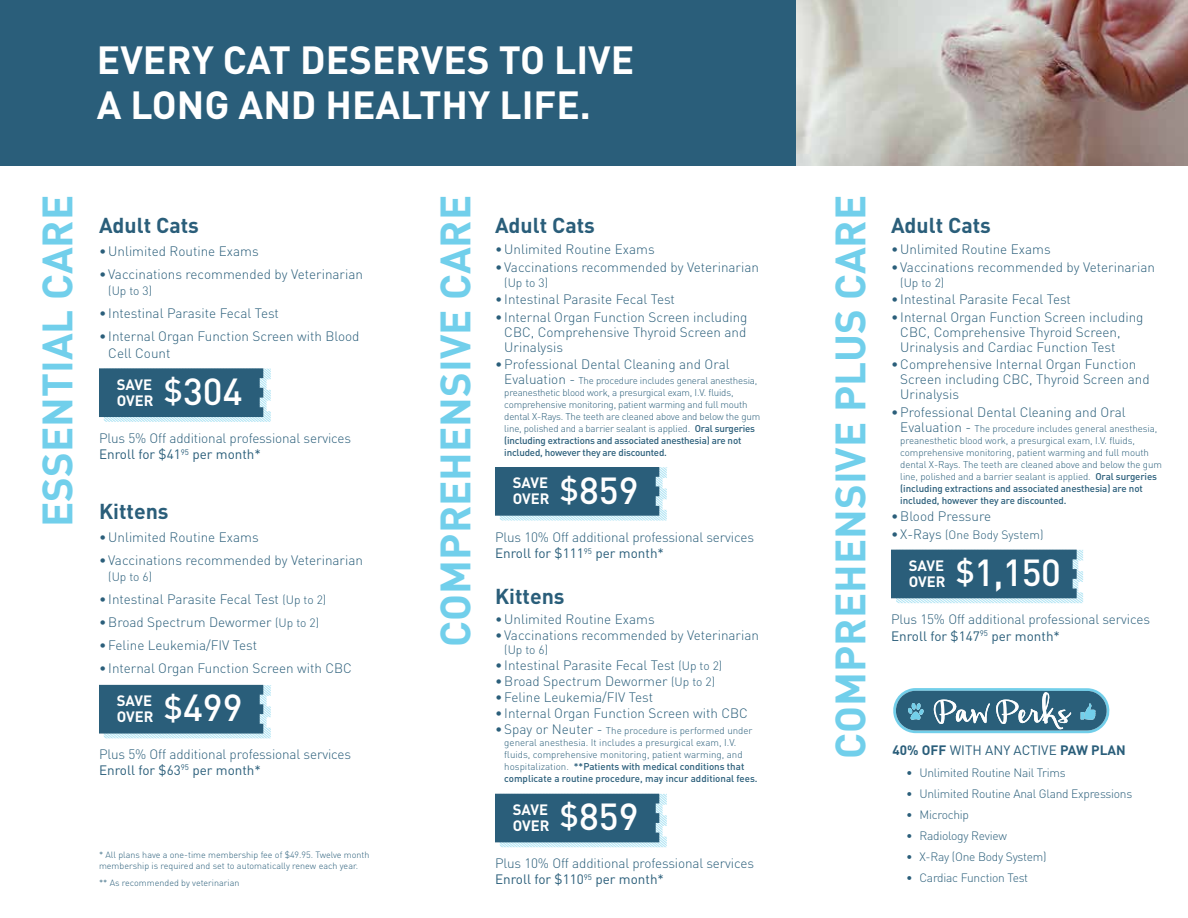
<style>
.page{position:relative;width:1188px;height:918px;background:#fff}
.page>*{position:absolute;margin:0;border:0;box-sizing:border-box;transform-origin:0 0}
.t1{font:700 41.85px "DIN";color:#71cfeb}
.t2{font:700 38.85px/44.5px "DIN";color:#fff}
.t3{font:500 37.2px "DIN";color:#fff}
.t4{font:700 21.3px "DIN";color:#2a5e7a}
.t5{font:700 14.85px/15.9px "DIN";color:#fff}
.t6{font:300 13.5px/15px "DIN";color:#2a5e7a}
.t7{font:700 13.5px "DIN";color:#2a5e7a}
.t8{font:300 12px "DIN";letter-spacing:-.02em;color:#2a5e7a}
.t9{font:300 12px "DIN";color:#2a5e7a}
.t10{font:300 9.75px/12px "DIN";letter-spacing:-.01em;color:#2a5e7a}
.t11{font:300 9px/10.5px "DIN";color:#2a5e7a}
.s1{font-size:13.5px}
.s2{font-weight:500}
.s3{font-weight:500;font-size:37.2px}
.s4{font-weight:400}
.s5{font-size:12px}
.s6{font-weight:700;font-size:14.85px}
.s7{font-size:31.35px}
</style>
<div class="page">
<svg style="left:495px;top:467px;width:172px;height:53px;background:#3f708a"></svg>
<svg style="left:495px;top:794px;width:172px;height:53px;background:#40718a"></svg>
<svg style="left:99px;top:685px;width:172px;height:53px;background:#40718a"></svg>
<svg style="left:99px;top:368px;width:172px;height:54px;background:#42738c"></svg>
<svg style="left:891px;top:550px;width:192px;height:53px;background:#3f7089"></svg>
<svg style="left:893px;top:688px;width:217px;height:45px;background:#598aa1"></svg>
<div style="left:0;top:0;width:796px;height:166px;background:#2a5e7a"></div>
<img style="left:796px;top:0;width:392px;height:166px">
<h2 class="t2" style="left:97px;top:36px;width:539px">EVERY CAT DESERVES TO LIVE<br>A LONG AND HEALTHY LIFE.</h2>
<h1 class="t1" style="left:30px;top:527px;width:333px;rotate:-90deg">ESSENTIAL CARE</h1>
<h1 class="t1" style="left:428px;top:647px;width:453px;rotate:-90deg">COMPREHENSIVE CARE</h1>
<h1 class="t1" style="left:823px;top:759px;width:566px;rotate:-90deg">COMPREHENSIVE PLUS CARE</h1>
<h3 class="t4" style="left:99px;top:212px;width:102px">Adult Cats</h3>
<p class="t6" style="left:99px;top:244px;width:161px">•Unlimited Routine Exams</p>
<p class="t6" style="left:99px;top:267px;width:266px">• Vaccinations recommended by Veterinarian</p>
<p class="t8" style="left:108px;top:284px;width:45px">(Up to 3)</p>
<p class="t6" style="left:99px;top:306px;width:182px">• Intestinal Parasite Fecal Test</p>
<p class="t6" style="left:108px;top:328px;width:253px;line-height:16.2px;text-indent:-9px">• Internal Organ Function Screen with Blood<br>Cell Count</p>
<h3 class="t4" style="left:495px;top:212px;width:102px">Adult Cats</h3>
<p class="t6" style="left:495px;top:242px;width:161px">•Unlimited Routine Exams</p>
<p class="t6" style="left:495px;top:259px;width:266px">• Vaccinations recommended by Veterinarian</p>
<p class="t8" style="left:504px;top:275px;width:45px">(Up to 3)</p>
<p class="t6" style="left:495px;top:292px;width:182px">• Intestinal Parasite Fecal Test</p>
<p class="t6" style="left:504px;top:309px;width:245px;text-align:justify;text-indent:-9px">• Internal Organ Function Screen including CBC, Comprehensive Thyroid Screen and Urinalysis</p>
<p class="t6" style="left:495px;top:357px;width:236px">•Professional Dental Cleaning and Oral</p>
<p class="t10" style="left:504px;top:375px;width:257px"><span class="s1">Evaluation -</span> The procedure includes general anesthesia, preanesthetic blood work, a presurgical exam, I.V. fluids, comprehensive monitoring, patient warming and full mouth dental X-Rays. The teeth are cleaned above and below the gum line, polished and a barrier sealant is applied. <span class="s2">Oral surgeries (including extractions and associated anesthesia) are not included, however they are discounted.</span></p>
<p class="t5" style="left:117px;top:376px;width:127px">SAVE<br>OVER <sup>$</sup><span class="s3">304</span></p>
<p class="t6" style="left:99px;top:430px;width:254px;line-height:16.2px">Plus 5% Off additional professional services<br><span class="s4">Enroll for $41</span><sup>95</sup> <span class="s4">per month*</span></p>
<p class="t5" style="left:513px;top:474px;width:127px">SAVE<br>OVER <sup>$</sup><span class="s3">859</span></p>
<h3 class="t4" style="left:99px;top:497px;width:71px">Kittens</h3>
<p class="t6" style="left:99px;top:529px;width:161px">•Unlimited Routine Exams</p>
<p class="t6" style="left:99px;top:552px;width:266px">• Vaccinations recommended by Veterinarian</p>
<p class="t8" style="left:108px;top:569px;width:45px">(Up to 6)</p>
<p class="t6" style="left:99px;top:591px;width:229px">• Intestinal Parasite Fecal Test <span class="s5">(Up to 2)</span></p>
<p class="t6" style="left:99px;top:614px;width:222px">•Broad Spectrum Dewormer <span class="s5">(Up to 2)</span></p>
<p class="t6" style="left:99px;top:637px;width:160px">• Feline Leukemia/FIV Test</p>
<p class="t6" style="left:99px;top:660px;width:254px">• Internal Organ Function Screen with CBC</p>
<p class="t6" style="left:495px;top:529px;width:261px;line-height:16.2px">Plus 10% Off additional professional services<br><span class="s4">Enroll for $111</span><sup>95</sup> <span class="s4">per month*</span></p>
<h3 class="t4" style="left:495px;top:582px;width:71px">Kittens</h3>
<p class="t6" style="left:495px;top:612px;width:161px">•Unlimited Routine Exams</p>
<p class="t6" style="left:495px;top:628px;width:266px">• Vaccinations recommended by Veterinarian</p>
<p class="t8" style="left:504px;top:642px;width:45px">(Up to 6)</p>
<p class="t6" style="left:495px;top:657px;width:229px">• Intestinal Parasite Fecal Test <span class="s5">(Up to 2)</span></p>
<p class="t6" style="left:495px;top:673px;width:222px">•Broad Spectrum Dewormer <span class="s5">(Up to 2)</span></p>
<p class="t6" style="left:495px;top:689px;width:160px">•Feline Leukemia/FIV Test</p>
<p class="t6" style="left:495px;top:705px;width:254px">• Internal Organ Function Screen with CBC</p>
<p class="t10" style="left:504px;top:724px;width:255px;text-indent:-9px"><span class="s1">•Spay or Neuter -</span> The procedure is performed under general anesthesia. It includes a presurgical exam, I.V. fluids, comprehensive monitoring, patient warming, and hospitalization. <span class="s2">**Patients with medical conditions that complicate a routine procedure, may incur additional fees.</span></p>
<p class="t5" style="left:117px;top:692px;width:127px">SAVE<br>OVER <sup>$</sup><span class="s3">499</span></p>
<p class="t6" style="left:99px;top:745px;width:254px;line-height:16.2px">Plus 5% Off additional professional services<br><span class="s4">Enroll for $63</span><sup>95</sup> <span class="s4">per month*</span></p>
<p class="t11" style="left:99px;top:850px;width:272px">* All plans have a one-time membership fee of $49.95. Twelve month membership is required and set to automatically renew each year.</p>
<p class="t11" style="left:99px;top:877px;width:142px">** As recommended by veterinarian</p>
<p class="t5" style="left:513px;top:801px;width:127px">SAVE<br>OVER <sup>$</sup><span class="s3">859</span></p>
<p class="t6" style="left:495px;top:855px;width:261px;line-height:16.2px">Plus 10% Off additional professional services<br><span class="s4">Enroll for $110</span><sup>95</sup> <span class="s4">per month*</span></p>
<h3 class="t4" style="left:891px;top:212px;width:102px">Adult Cats</h3>
<p class="t6" style="left:891px;top:242px;width:161px">•Unlimited Routine Exams</p>
<p class="t6" style="left:891px;top:259px;width:266px">• Vaccinations recommended by Veterinarian</p>
<p class="t8" style="left:900px;top:275px;width:45px">(Up to 2)</p>
<p class="t6" style="left:891px;top:292px;width:182px">• Intestinal Parasite Fecal Test</p>
<p class="t6" style="left:900px;top:309px;width:245px;text-indent:-9px">• Internal Organ Function Screen including<br>CBC, Comprehensive Thyroid Screen,<br>Urinalysis and Cardiac Function Test</p>
<p class="t6" style="left:900px;top:357px;width:251px;text-indent:-9px">•Comprehensive Internal Organ Function<br>Screen including CBC, Thyroid Screen and<br>Urinalysis</p>
<p class="t6" style="left:891px;top:404px;width:236px">•Professional Dental Cleaning and Oral</p>
<p class="t10" style="left:900px;top:422px;width:263px"><span class="s1">Evaluation -</span> The procedure includes general anesthesia, preanesthetic blood work, a presurgical exam, I.V. fluids, comprehensive monitoring, patient warming and full mouth dental X-Rays. The teeth are cleaned above and below the gum line, polished and a barrier sealant is applied. <span class="s2">Oral surgeries (including extractions and associated anesthesia) are not included, however they are discounted.</span></p>
<p class="t6" style="left:891px;top:509px;width:102px">•Blood Pressure</p>
<p class="t9" style="left:891px;top:527px;width:154px"><span class="s1">• X-Rays</span> (One Body System)</p>
<h3 class="t3" style="left:909px;top:549px;width:154px"><span class="s6">OVER</span> <span class="s7">$</span>1,150</h3>
<p class="t5" style="left:909px;top:557px;width:37px">SAVE</p>
<p class="t6" style="left:891px;top:611px;width:261px;line-height:16.2px">Plus 15% Off additional professional services<br><span class="s4">Enroll for $147</span><sup>95</sup> <span class="s4">per month*</span></p>
<p class="t7" style="left:892px;top:742px;width:235px">40% OFF <span class="s4">WITH ANY ACTIVE</span> PAW PLAN</p>
<p class="t8" style="left:906px;top:765px;width:161px">• Unlimited Routine Nail Trims</p>
<p class="t8" style="left:906px;top:786px;width:228px">• Unlimited Routine Anal Gland Expressions</p>
<p class="t8" style="left:906px;top:807px;width:65px">• Microchip</p>
<p class="t8" style="left:906px;top:828px;width:102px">• Radiology Review</p>
<p class="t8" style="left:906px;top:849px;width:142px">• X-Ray (One Body System)</p>
<p class="t8" style="left:906px;top:871px;width:124px">• Cardiac Function Test</p>
</div>
